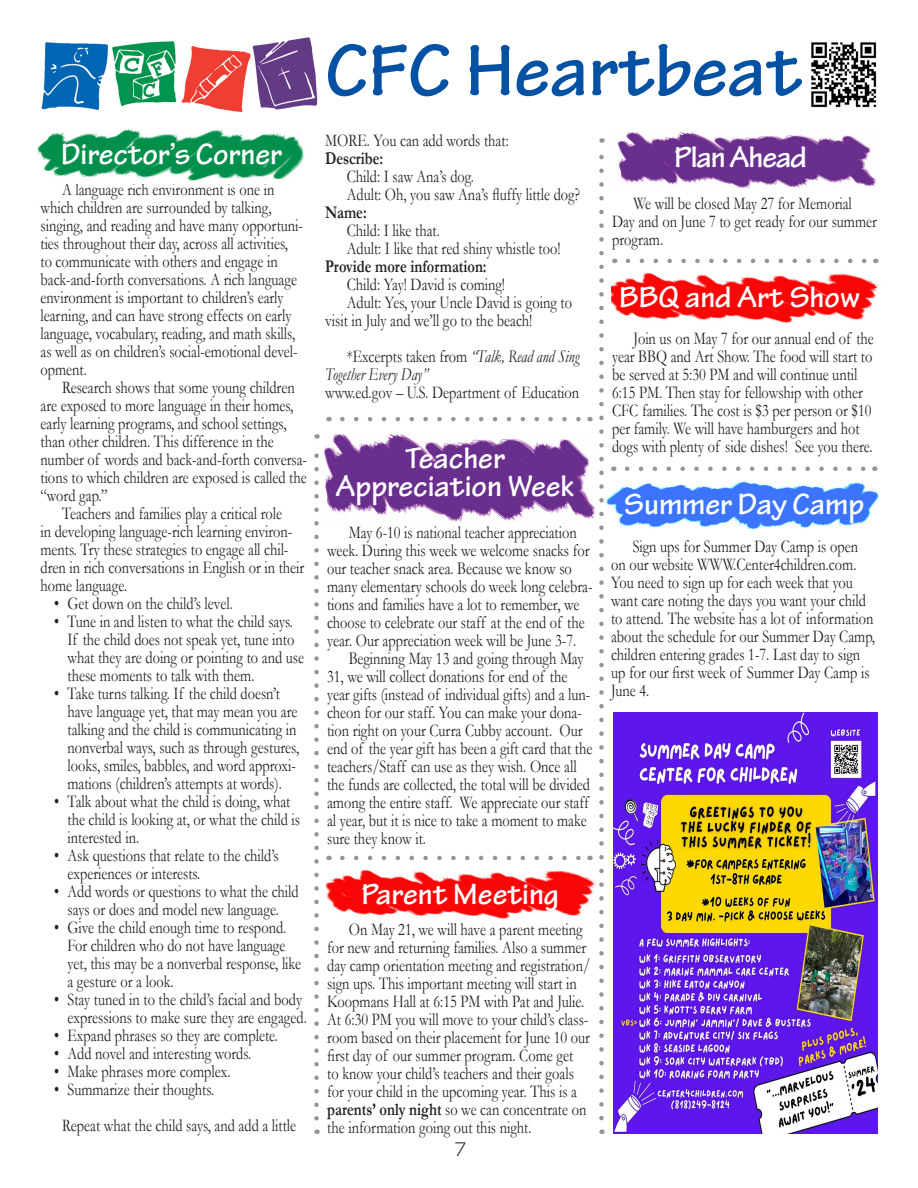
<style>
.page{position:relative;width:918px;height:1188px;background:#fff}
.page>*{position:absolute;margin:0;border:0;box-sizing:border-box;transform-origin:0 0}
.t1{font:700 77.7px "Tekton Pro";color:#0551a4}
.t2{font:700 31.5px "Tekton Pro";color:#fff}
.t3{font:700 31.5px "Tekton Pro";letter-spacing:-.03em;color:#fff}
.t4{font:300 19.5px "Nexa";color:#231f20}
.paragraph_indent{font:18px/18px "Garamond";color:#231f20;scale:.8 1}
.paragraph_indent-2{font:700 18px "Garamond";color:#231f20;scale:.8 1}
.s1{font-style:italic}
.s2{font-weight:700}
</style>
<div class="page">
<img style="left:612px;top:272px;width:267px;height:51px">
<img style="left:41px;top:38px;width:277px;height:75px">
<img style="left:811px;top:42px;width:66px;height:66px">
<img style="left:37px;top:129px;width:267px;height:52px">
<svg style="left:342px;top:856px;width:239px;height:4px"></svg>
<svg style="left:627px;top:466px;width:239px;height:5px"></svg>
<img style="left:617px;top:132px;width:260px;height:57px">
<img style="left:319px;top:433px;width:276px;height:89px">
<img style="left:325px;top:869px;width:271px;height:50px">
<img style="left:605px;top:481px;width:273px;height:47px">
<svg style="left:628px;top:259px;width:239px;height:4px"></svg>
<svg style="left:599px;top:138px;width:5px;height:980px"></svg>
<svg style="left:314px;top:434px;width:5px;height:684px"></svg>
<svg style="left:342px;top:417px;width:239px;height:4px"></svg>
<img style="left:613px;top:713px;width:265px;height:421px">
<p class="t2" style="left:61px;top:136px;width:222px">Director’s Corner</p>
<p class="paragraph_indent" style="left:40px;top:180px;width:330px;text-indent:22px">A language rich environment is one in which children are surrounded by talking, singing, and reading and have many opportuni&shy;ties throughout their day, across all activities, to communicate with others and engage in back-and-forth conversations. A rich language environment is important to children’s early learning, and can have strong effects on early language, vocabulary, reading, and math skills, as well as on children’s social-emotional devel&shy;opment.</p>
<p class="paragraph_indent" style="left:40px;top:378px;width:335px;text-indent:22px">Research shows that some young children are exposed to more language in their homes, early learning programs, and school settings, than other children. This difference in the number of words and back-and-forth conversa&shy;tions to which children are exposed is called the “word gap.”</p>
<p class="paragraph_indent" style="left:40px;top:504px;width:331px;text-indent:22px">Teachers and families play a critical role<br>in developing language-rich learning environ&shy;ments. Try these strategies to engage all chil&shy;dren in rich conversations in English or in their home language.</p>
<p class="paragraph_indent" style="left:54px;top:594px;width:225px">• Get down on the child’s level.</p>
<p class="paragraph_indent" style="left:68px;top:612px;width:297px;text-indent:-14px">• Tune in and listen to what the child says.<br>If the child does not speak yet, tune into what they are doing or pointing to and use these moments to talk with them.</p>
<p class="paragraph_indent" style="left:68px;top:684px;width:291px;text-indent:-14px">• Take turns talking. If the child doesn’t have language yet, that may mean you are talking and the child is communicating in nonverbal ways, such as through gestures, looks, smiles, babbles, and word approxi&shy;mations (children’s attempts at words).</p>
<p class="paragraph_indent" style="left:68px;top:792px;width:292px;text-indent:-14px">• Talk about what the child is doing, what the child is looking at, or what the child is interested in.</p>
<p class="paragraph_indent" style="left:68px;top:846px;width:266px;text-indent:-14px">• Ask questions that relate to the child’s experiences or interests.</p>
<p class="paragraph_indent" style="left:54px;top:882px;width:307px;text-align:center">• Add words or questions to what the child says or does and model new language.</p>
<p class="paragraph_indent" style="left:68px;top:918px;width:294px;text-indent:-14px">• Give the child enough time to respond.<br>For children who do not have language yet, this may be a nonverbal response, like a gesture or a look.</p>
<p class="paragraph_indent" style="left:54px;top:990px;width:318px;text-align:right">• Stay tuned in to the child’s facial and body expressions to make sure they are engaged.</p>
<p class="paragraph_indent" style="left:54px;top:1026px;width:282px">• Expand phrases so they are complete.</p>
<p class="paragraph_indent" style="left:54px;top:1044px;width:248px">• Add novel and interesting words.</p>
<p class="paragraph_indent" style="left:54px;top:1062px;width:222px">• Make phrases more complex.</p>
<p class="paragraph_indent" style="left:54px;top:1080px;width:202px">• Summarize their thoughts.</p>
<p class="paragraph_indent" style="left:62px;top:1116px;width:294px">Repeat what the child says, and add a little</p>
<p class="t1" style="left:325px;top:25px;width:479px">CFC Heartbeat</p>
<p class="paragraph_indent" style="left:325px;top:132px;width:231px">MORE. You can add words that:</p>
<p class="paragraph_indent-2" style="left:325px;top:148px;width:74px">Describe:</p>
<p class="paragraph_indent" style="left:347px;top:168px;width:161px">Child: I saw Ana’s dog.</p>
<p class="paragraph_indent" style="left:347px;top:186px;width:293px">Adult: Oh, you saw Ana’s fluffy little dog?</p>
<p class="paragraph_indent-2" style="left:325px;top:202px;width:54px">Name:</p>
<p class="paragraph_indent" style="left:347px;top:222px;width:118px">Child: I like that.</p>
<p class="paragraph_indent" style="left:347px;top:240px;width:269px">Adult: I like that red shiny whistle too!</p>
<p class="paragraph_indent-2" style="left:325px;top:256px;width:203px">Provide more information:</p>
<p class="paragraph_indent" style="left:347px;top:276px;width:199px">Child: Yay! David is coming!</p>
<p class="paragraph_indent" style="left:325px;top:294px;width:310px;text-indent:22px">Adult: Yes, your Uncle David is going to visit in July and we’ll go to the beach!</p>
<p class="paragraph_indent" style="left:325px;top:348px;width:319px;text-indent:22px">*Excerpts taken from <span class="s1">“Talk, Read and Sing<br>Together Every Day”<br></span>www.ed.gov – U.S. Department of Education</p>
<p class="t2" style="left:405px;top:439px;width:101px">Teacher</p>
<p class="t2" style="left:336px;top:468px;width:240px">Appreciation Week</p>
<p class="paragraph_indent" style="left:327px;top:523px;width:333px;text-indent:22px">May 6-10 is national teacher appreciation week. During this week we welcome snacks for our teacher snack area. Because we know so many elementary schools do week long celebra&shy;tions and families have a lot to remember, we choose to celebrate our staff at the end of the year. Our appreciation week will be June 3-7.</p>
<p class="paragraph_indent" style="left:327px;top:649px;width:333px;text-indent:22px">Beginning May 13 and going through May 31, we will collect donations for end of the year gifts (instead of individual gifts) and a lun&shy;cheon for our staff. You can make your dona&shy;tion right on your Curra Cubby account. Our end of the year gift has been a gift card that the teachers/Staff can use as they wish. Once all the funds are collected, the total will be divided among the entire staff. We appreciate our staff al year, but it is nice to take a moment to make sure they know it.</p>
<p class="t2" style="left:362px;top:875px;width:199px">Parent Meeting</p>
<p class="paragraph_indent" style="left:327px;top:920px;width:330px;text-indent:22px">On May 21, we will have a parent meeting for new and returning families. Also a summer day camp orientation meeting and registration/ sign ups. This important meeting will start in Koopmans Hall at 6:15 PM with Pat and Julie.<br>At 6:30 PM you will move to your child’s class&shy;room based on their placement for June 10 our first day of our summer program. Come get<br>to know your child’s teachers and their goals for your child in the upcoming year. This is a <span class="s2">parents’ only night</span> so we can concentrate on the information going out this night.</p>
<p class="t4" style="left:455px;top:1138px;width:13px">7</p>
<p class="t3" style="left:674px;top:139px;width:134px">Plan Ahead</p>
<p class="paragraph_indent" style="left:612px;top:194px;width:333px;text-indent:22px">We will be closed May 27 for Memorial<br>Day and on June 7 to get ready for our summer program.</p>
<p class="t2" style="left:619px;top:279px;width:242px">BBQ and Art Show</p>
<p class="paragraph_indent" style="left:612px;top:329px;width:329px;text-indent:22px">Join us on May 7 for our annual end of the year BBQ and Art Show. The food will start to be served at 5:30 PM and will continue until 6:15 PM. Then stay for fellowship with other CFC families. The cost is $3 per person or $10 per family. We will have hamburgers and hot dogs with plenty of side dishes! See you there.</p>
<p class="t2" style="left:624px;top:485px;width:241px">Summer Day Camp</p>
<p class="paragraph_indent" style="left:611px;top:537px;width:332px;text-indent:22px">Sign ups for Summer Day Camp is open on our website WWW.Center4children.com.<br>You need to sign up for each week that you want care noting the days you want your child to attend. The website has a lot of information about the schedule for our Summer Day Camp, children entering grades 1-7. Last day to sign up for our first week of Summer Day Camp is June 4.</p>
</div>
